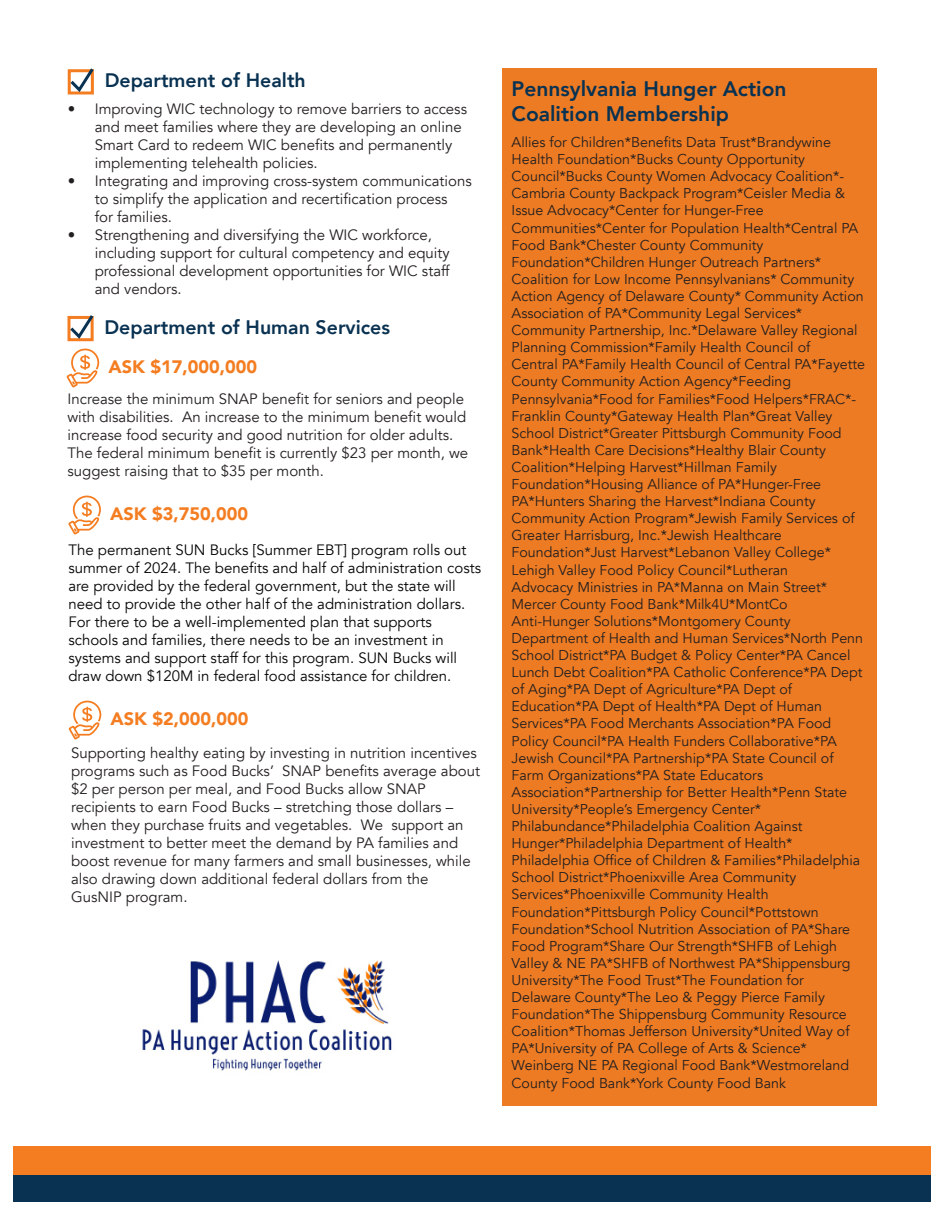
<style>
.page{position:relative;width:945px;height:1215px;background:#fff}
.page>*{position:absolute;margin:0;border:0;box-sizing:border-box;transform-origin:0 0}
.t1{font:800 21px "Avenir";color:#093252}
.t2{font:800 19.5px "Avenir";color:#093252}
.t3{font:900 18px "Avenir";color:#f47d21}
.t4{font:15px/18px "Avenir";color:#231f20}
.t5{font:15px/18px "Avenir";color:#040503}
.t6{font:14.25px/17.1px "Avenir";color:#231f20}
</style>
<div class="page">
<div style="left:502px;top:68px;width:375px;height:1038px;background:#ed7b23"></div>
<div style="left:14px;top:1173px;width:918px;height:29px;background:#093252"></div>
<div style="left:14px;top:1146px;width:918px;height:29px;background:#f47d21"></div>
<svg style="left:67px;top:68px;width:27px;height:27px"></svg>
<svg style="left:67px;top:315px;width:27px;height:26px"></svg>
<svg style="left:66px;top:349px;width:33px;height:38px"></svg>
<svg style="left:68px;top:496px;width:33px;height:38px"></svg>
<svg style="left:69px;top:701px;width:32px;height:38px"></svg>
<img style="left:142px;top:960px;width:250px;height:111px">
<p class="t2" style="left:105px;top:65px;width:203px">Department of Health</p>
<p class="t4" style="left:95px;top:100px;width:374px;text-indent:-27px">• Improving WIC technology to remove barriers to access and meet families where they are developing an online Smart Card to redeem WIC benefits and permanently implementing telehealth policies.</p>
<p class="t4" style="left:95px;top:172px;width:378px;text-indent:-27px">• Integrating and improving cross-system communications to simplify the application and recertification process<br>for families.</p>
<p class="t4" style="left:95px;top:226px;width:357px;text-indent:-27px">• Strengthening and diversifying the WIC workforce, including support for cultural competency and equity professional development opportunities for WIC staff and vendors.</p>
<p class="t2" style="left:104px;top:312px;width:287px">Department of Human Services</p>
<p class="t3" style="left:109px;top:351px;width:150px">ASK $17,000,000</p>
<p class="t4" style="left:68px;top:390px;width:402px">Increase the minimum SNAP benefit for seniors and people with disabilities. An increase to the minimum benefit would increase food security and good nutrition for older adults.<br>The federal minimum benefit is currently $23 per month, we suggest raising that to $35 per month.</p>
<p class="t3" style="left:110px;top:498px;width:139px">ASK $3,750,000</p>
<p class="t5" style="left:68px;top:541px;width:414px">The permanent SUN Bucks [Summer EBT] program rolls out summer of 2024. The benefits and half of administration costs are provided by the federal government, but the state will need to provide the other half of the administration dollars.<br>For there to be a well-implemented plan that supports</p>
<p class="t5" style="left:68px;top:631px;width:377px">schools and families, there needs to be an investment in</p>
<p class="t5" style="left:68px;top:649px;width:390px">systems and support staff for this program. SUN Bucks will draw down $120M in federal food assistance for children.</p>
<p class="t3" style="left:111px;top:703px;width:139px">ASK $2,000,000</p>
<p class="t4" style="left:71px;top:744px;width:411px">Supporting healthy eating by investing in nutrition incentives programs such as Food Bucks’ SNAP benefits average about $2 per person per meal, and Food Bucks allow SNAP</p>
<p class="t4" style="left:71px;top:798px;width:401px">recipients to earn Food Bucks – stretching those dollars – when they purchase fruits and vegetables. We support an investment to better meet the demand by PA families and boost revenue for many farmers and small businesses, while also drawing down additional federal dollars from the</p>
<p class="t4" style="left:71px;top:888px;width:118px">GusNIP program.</p>
<p class="t1" style="left:512px;top:72px;width:276px">Pennsylvania Hunger Action</p>
<p class="t1" style="left:512px;top:98px;width:219px">Coalition Membership</p>
<p class="t6" style="left:512px;top:134px;width:321px">Allies for Children*Benefits Data Trust*Brandywine<br>Health Foundation*Bucks County Opportunity</p>
<p class="t6" style="left:512px;top:168px;width:335px;text-align:justify">Council*Bucks County Women Advocacy Coalition*- Cambria County Backpack Program*Ceisler Media &amp; Issue Advocacy*Center for Hunger-Free</p>
<p class="t6" style="left:512px;top:219px;width:348px">Communities*Center for Population Health*Central PA<br>Food Bank*Chester County Community</p>
<p class="t6" style="left:512px;top:254px;width:311px">Foundation*Children Hunger Outreach Partners*</p>
<p class="t6" style="left:512px;top:271px;width:354px">Coalition for Low Income Pennsylvanians* Community<br>Action Agency of Delaware County* Community Action<br>Association of PA*Community Legal Services*</p>
<p class="t6" style="left:512px;top:322px;width:348px">Community Partnership, Inc.*Delaware Valley Regional<br>Planning Commission*Family Health Council of</p>
<p class="t6" style="left:512px;top:356px;width:355px">Central PA*Family Health Council of Central PA*Fayette<br>County Community Action Agency*Feeding</p>
<p class="t6" style="left:512px;top:390px;width:346px">Pennsylvania*Food for Families*Food Helpers*FRAC*- Franklin County*Gateway Health Plan*Great Valley School District*Greater Pittsburgh Community Food Bank*Health Care Decisions*Healthy Blair County</p>
<p class="t6" style="left:512px;top:459px;width:267px">Coalition*Helping Harvest*Hillman Family</p>
<p class="t6" style="left:512px;top:476px;width:345px">Foundation*Housing Alliance of PA*Hunger-Free PA*Hunters Sharing the Harvest*Indiana County Community Action Program*Jewish Family Services of Greater Harrisburg, Inc.*Jewish Healthcare</p>
<p class="t6" style="left:512px;top:544px;width:321px">Foundation*Just Harvest*Lebanon Valley College*</p>
<p class="t6" style="left:512px;top:561px;width:278px">Lehigh Valley Food Policy Council*Lutheran</p>
<p class="t6" style="left:512px;top:578px;width:317px">Advocacy Ministries in PA*Manna on Main Street*</p>
<p class="t6" style="left:512px;top:596px;width:278px">Mercer County Food Bank*Milk4U*MontCo</p>
<p class="t6" style="left:512px;top:613px;width:281px">Anti-Hunger Solutions*Montgomery County</p>
<p class="t6" style="left:512px;top:630px;width:353px">Department of Health and Human Services*North Penn School District*PA Budget &amp; Policy Center*PA Cancel Lunch Debt Coalition*PA Catholic Conference*PA Dept of Aging*PA Dept of Agriculture*PA Dept of</p>
<p class="t6" style="left:512px;top:698px;width:312px">Education*PA Dept of Health*PA Dept of Human</p>
<p class="t6" style="left:512px;top:715px;width:321px">Services*PA Food Merchants Association*PA Food</p>
<p class="t6" style="left:512px;top:732px;width:327px">Policy Council*PA Health Funders Collaborative*PA<br>Jewish Council*PA Partnership*PA State Council of<br>Farm Organizations*PA State Educators</p>
<p class="t6" style="left:512px;top:784px;width:337px">Association*Partnership for Better Health*Penn State<br>University*People’s Emergency Center*</p>
<p class="t6" style="left:512px;top:818px;width:293px">Philabundance*Philadelphia Coalition Against</p>
<p class="t6" style="left:512px;top:835px;width:282px">Hunger*Philadelphia Department of Health*</p>
<p class="t6" style="left:512px;top:852px;width:350px">Philadelphia Office of Children &amp; Families*Philadelphia<br>School District*Phoenixville Area Community</p>
<p class="t6" style="left:512px;top:886px;width:259px">Services*Phoenixville Community Health</p>
<p class="t6" style="left:512px;top:903px;width:309px">Foundation*Pittsburgh Policy Council*Pottstown</p>
<p class="t6" style="left:512px;top:920px;width:340px">Foundation*School Nutrition Association of PA*Share Food Program*Share Our Strength*SHFB of Lehigh Valley &amp; NE PA*SHFB of Northwest PA*Shippensburg University*The Food Trust*The Foundation for</p>
<p class="t6" style="left:512px;top:989px;width:315px">Delaware County*The Leo &amp; Peggy Pierce Family</p>
<p class="t6" style="left:512px;top:1006px;width:340px">Foundation*The Shippensburg Community Resource<br>Coalition*Thomas Jefferson University*United Way of<br>PA*University of PA College of Arts &amp; Science*</p>
<p class="t6" style="left:512px;top:1057px;width:339px">Weinberg NE PA Regional Food Bank*Westmoreland<br>County Food Bank*York County Food Bank</p>
</div>
